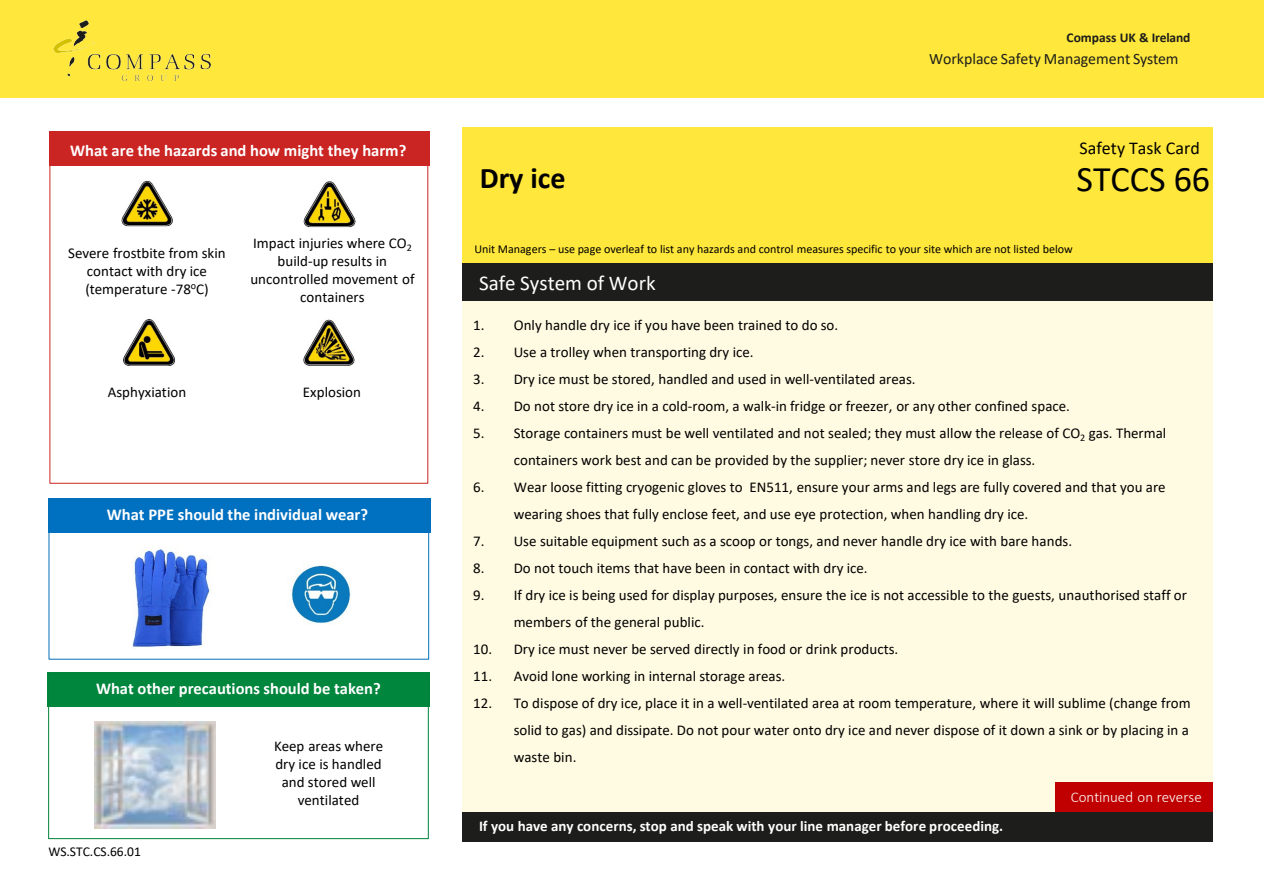
<style>
.page{position:relative;width:1264px;height:894px;background:#fff}
.page>*{position:absolute;margin:0;border:0;box-sizing:border-box;transform-origin:0 0}
.t1{font:36px "Calibri";color:#000}
.t2{font:700 30px "Calibri";color:#000}
.t3{font:21px "Calibri";color:#fff}
.t4{font:18px "Calibri";color:#000}
.t5{font:700 16.5px "Calibri";letter-spacing:-.005em;color:#fff}
.t6{font:15.9px "Calibri";color:#1d1d1b}
.t7{font:15px/18px "Calibri";color:#000}
.t8{font:700 15px "Calibri";letter-spacing:.005em;color:#fff}
.t9{font:300 15px "Calibri";color:#fff}
.t10{font:700 13.5px "Calibri";letter-spacing:-.005em;color:#1d1d1b}
.t11{font:13.5px "Calibri";color:#000}
.t12{font:12px "Calibri";letter-spacing:-.005em;color:#000}
</style>
<div class="page">
<div style="left:0;top:0;width:1263px;height:97px;background:#ffe83b"></div>
<img style="left:53px;top:21px;width:157px;height:59px">
<div style="left:461px;top:128px;width:751px;height:135px;background:#ffe83b"></div>
<div style="left:461px;top:263px;width:751px;height:38px;background:#1d1d1b"></div>
<div style="left:461px;top:301px;width:751px;height:511px;background:#fffbe2"></div>
<div style="left:461px;top:812px;width:751px;height:30px;background:#1d1d1b"></div>
<div style="left:1054px;top:782px;width:158px;height:29px;background:#c00000"></div>
<div style="left:48px;top:672px;width:382px;height:34px;background:#00863d"></div>
<div style="left:48px;top:498px;width:382px;height:34px;background:#0070c0"></div>
<div style="left:50px;top:132px;width:380px;height:34px;background:#cb2523"></div>
<div style="left:48px;top:673px;width:380px;height:165px;border:1px solid #008239"></div>
<div style="left:49px;top:499px;width:380px;height:160px;border:1px solid #0770b8"></div>
<img style="left:132px;top:547px;width:79px;height:100px">
<img style="left:121px;top:180px;width:52px;height:47px">
<img style="left:303px;top:319px;width:52px;height:47px">
<img style="left:123px;top:319px;width:52px;height:47px">
<img style="left:303px;top:181px;width:53px;height:47px">
<img style="left:95px;top:721px;width:121px;height:107px">
<img style="left:291px;top:565px;width:60px;height:59px">
<p class="t5" style="left:70px;top:139px;width:338px">What are the hazards and how might they harm?</p>
<p class="t7" style="left:68px;top:243px;width:159px;text-align:center">Severe frostbite from skin contact with dry ice</p>
<p class="t7" style="left:85px;top:279px;width:125px">(temperature -78<sup>o</sup>C)</p>
<p class="t7" style="left:250px;top:233px;width:166px;text-align:center">Impact injuries where CO<sub>2 </sub>build-up results in uncontrolled movement of containers</p>
<p class="t7" style="left:108px;top:382px;width:80px">Asphyxiation</p>
<p class="t7" style="left:303px;top:382px;width:60px">Explosion</p>
<p class="t5" style="left:107px;top:503px;width:263px">What PPE should the individual wear?</p>
<p class="t5" style="left:96px;top:676px;width:286px">What other precautions should be taken?</p>
<p class="t11" style="left:48px;top:842px;width:94px">WS.STC.CS.66.01</p>
<p class="t7" style="left:274px;top:736px;width:110px;text-align:center">Keep areas where dry ice is handled and stored well ventilated</p>
<p class="t2" style="left:479px;top:156px;width:87px">Dry ice</p>
<p class="t10" style="left:1066px;top:28px;width:125px">Compass UK &amp; Ireland</p>
<p class="t6" style="left:928px;top:47px;width:251px">Workplace Safety Management System</p>
<p class="t4" style="left:1079px;top:136px;width:122px">Safety Task Card</p>
<p class="t1" style="left:1076px;top:154px;width:135px">STCCS 66</p>
<p class="t12" style="left:474px;top:240px;width:599px">Unit Managers – use page overleaf to list any hazards and control measures specific to your site which are not listed below</p>
<p class="t3" style="left:479px;top:268px;width:178px">Safe System of Work</p>
<p class="t7" style="left:473px;top:315px;width:366px">1. Only handle dry ice if you have been trained to do so.</p>
<p class="t7" style="left:473px;top:342px;width:282px">2. Use a trolley when transporting dry ice.</p>
<p class="t7" style="left:473px;top:369px;width:444px">3. Dry ice must be stored, handled and used in well-ventilated areas.</p>
<p class="t7" style="left:473px;top:396px;width:598px">4. Do not store dry ice in a cold-room, a walk-in fridge or freezer, or any other confined space.</p>
<p class="t7" style="left:513px;top:418px;width:654px;line-height:27px;text-indent:-40px">5. Storage containers must be well ventilated and not sealed; they must allow the release of CO<sub>2</sub> gas. Thermal containers work best and can be provided by the supplier; never store dry ice in glass.</p>
<p class="t7" style="left:513px;top:472px;width:653px;line-height:27px;text-indent:-40px">6. Wear loose fitting cryogenic gloves to EN511, ensure your arms and legs are fully covered and that you are wearing shoes that fully enclose feet, and use eye protection, when handling dry ice.</p>
<p class="t7" style="left:473px;top:531px;width:600px">7. Use suitable equipment such as a scoop or tongs, and never handle dry ice with bare hands.</p>
<p class="t7" style="left:473px;top:558px;width:396px">8. Do not touch items that have been in contact with dry ice.</p>
<p class="t7" style="left:513px;top:580px;width:674px;line-height:27px;text-indent:-40px">9. If dry ice is being used for display purposes, ensure the ice is not accessible to the guests, unauthorised staff or members of the general public.</p>
<p class="t7" style="left:473px;top:639px;width:426px">10. Dry ice must never be served directly in food or drink products.</p>
<p class="t7" style="left:473px;top:666px;width:313px">11. Avoid lone working in internal storage areas.</p>
<p class="t7" style="left:513px;top:688px;width:678px;line-height:27px;text-indent:-40px">12. To dispose of dry ice, place it in a well-ventilated area at room temperature, where it will sublime (change from solid to gas) and dissipate. Do not pour water onto dry ice and never dispose of it down a sink or by placing in a waste bin.</p>
<p class="t8" style="left:479px;top:815px;width:525px">If you have any concerns, stop and speak with your line manager before proceeding.</p>
<p class="t9" style="left:1070px;top:788px;width:132px">Continued on reverse</p>
</div>
